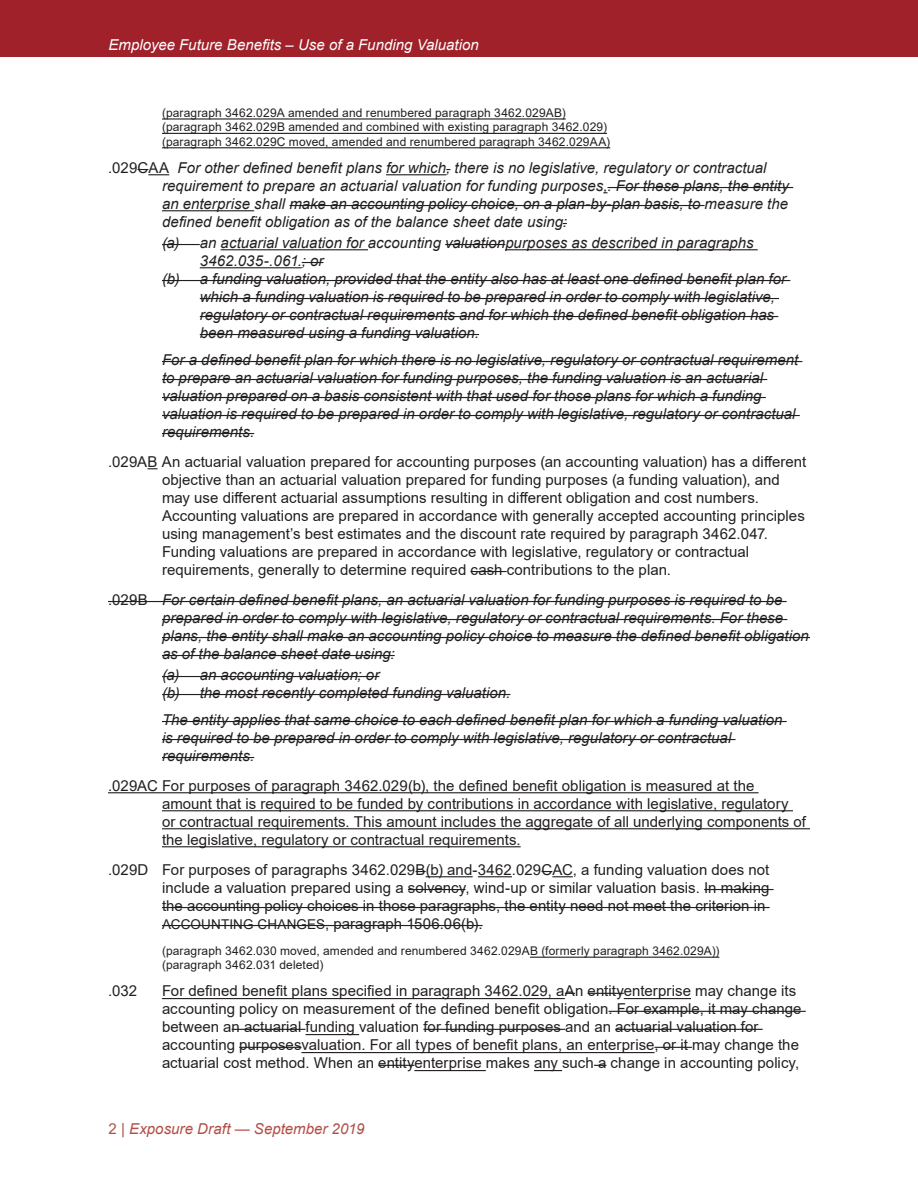
<style>
.page{position:relative;width:918px;height:1188px;background:#fff}
.page>*{position:absolute;margin:0;border:0;box-sizing:border-box;transform-origin:0 0}
.Numbered_paragraph{font:15px/18px "Arial";letter-spacing:.005em;color:#231f20}
.Numbered_paragraph-2{font:italic 15px/18px "Arial";color:#231f20}
.Numbered_paragraph_2{font:italic 15px/18px "Arial";color:#231f20}
.t1{font:italic 15px "Arial";color:#fff}
.t2{font:italic 15px "Arial";letter-spacing:.005em;color:#b24e45}
.Paragraph_references{font:12px/14.4px "Arial";letter-spacing:.01em;color:#231f20}
.s1{font-style:normal}
.s2{font-size:13.5px}
</style>
<div class="page">
<div style="left:0;top:0;width:918px;height:57px;background:#a02129"></div>
<hr style="left:162px;top:118px;width:404px;height:2px;background:#231f20">
<hr style="left:162px;top:133px;width:445px;height:1px;background:#231f20">
<hr style="left:162px;top:147px;width:448px;height:1px;background:#231f20">
<hr style="left:386px;top:174px;width:60px;height:1px;background:#231f20">
<hr style="left:162px;top:210px;width:92px;height:1px;background:#231f20">
<hr style="left:221px;top:249px;width:147px;height:1px;background:#231f20">
<hr style="left:505px;top:249px;width:253px;height:1px;background:#231f20">
<hr style="left:200px;top:267px;width:102px;height:1px;background:#231f20">
<hr style="left:108px;top:792px;width:651px;height:1px;background:#231f20">
<hr style="left:162px;top:810px;width:631px;height:1px;background:#231f20">
<hr style="left:162px;top:828px;width:648px;height:1px;background:#231f20">
<hr style="left:162px;top:846px;width:359px;height:1px;background:#231f20">
<hr style="left:426px;top:876px;width:47px;height:1px;background:#231f20">
<hr style="left:478px;top:876px;width:34px;height:1px;background:#231f20">
<hr style="left:530px;top:957px;width:189px;height:1px;background:#231f20">
<hr style="left:162px;top:998px;width:403px;height:1px;background:#231f20">
<hr style="left:624px;top:998px;width:67px;height:1px;background:#231f20">
<hr style="left:306px;top:1034px;width:53px;height:1px;background:#231f20">
<hr style="left:301px;top:1052px;width:353px;height:1px;background:#231f20">
<hr style="left:414px;top:1070px;width:72px;height:1px;background:#231f20">
<svg style="left:534px;top:1070px;width:28px;height:1px"></svg>
<svg style="left:138px;top:169px;width:31px;height:6px"></svg>
<hr style="left:608px;top:187px;width:185px;height:1px;background:#231f20">
<hr style="left:289px;top:205px;width:416px;height:1px;background:#231f20">
<hr style="left:162px;top:244px;width:38px;height:1px;background:#231f20">
<hr style="left:445px;top:244px;width:60px;height:1px;background:#231f20">
<svg style="left:302px;top:262px;width:21px;height:1px"></svg>
<hr style="left:162px;top:280px;width:628px;height:1px;background:#231f20">
<hr style="left:200px;top:298px;width:579px;height:1px;background:#231f20">
<hr style="left:200px;top:316px;width:578px;height:1px;background:#231f20">
<hr style="left:200px;top:334px;width:279px;height:1px;background:#231f20">
<hr style="left:162px;top:361px;width:640px;height:1px;background:#231f20">
<hr style="left:162px;top:379px;width:605px;height:1px;background:#231f20">
<hr style="left:162px;top:397px;width:604px;height:1px;background:#231f20">
<hr style="left:162px;top:415px;width:638px;height:1px;background:#231f20">
<hr style="left:162px;top:433px;width:92px;height:1px;background:#231f20">
<hr style="left:471px;top:571px;width:36px;height:1px;background:#231f20">
<hr style="left:108px;top:601px;width:679px;height:1px;background:#231f20">
<hr style="left:162px;top:619px;width:625px;height:1px;background:#231f20">
<hr style="left:162px;top:637px;width:648px;height:1px;background:#231f20">
<hr style="left:162px;top:655px;width:233px;height:1px;background:#231f20">
<hr style="left:162px;top:676px;width:217px;height:1px;background:#231f20">
<hr style="left:162px;top:694px;width:348px;height:1px;background:#231f20">
<hr style="left:162px;top:721px;width:625px;height:1px;background:#231f20">
<hr style="left:162px;top:739px;width:574px;height:1px;background:#231f20">
<hr style="left:162px;top:757px;width:92px;height:1px;background:#231f20">
<svg style="left:542px;top:871px;width:31px;height:6px"></svg>
<hr style="left:408px;top:889px;width:57px;height:1px;background:#231f20">
<hr style="left:704px;top:889px;width:70px;height:1px;background:#231f20">
<hr style="left:162px;top:907px;width:608px;height:1px;background:#231f20">
<hr style="left:162px;top:925px;width:321px;height:1px;background:#231f20">
<hr style="left:588px;top:993px;width:36px;height:1px;background:#231f20">
<hr style="left:609px;top:1011px;width:197px;height:1px;background:#231f20">
<hr style="left:232px;top:1029px;width:74px;height:1px;background:#231f20">
<hr style="left:423px;top:1029px;width:142px;height:1px;background:#231f20">
<hr style="left:615px;top:1029px;width:148px;height:1px;background:#231f20">
<hr style="left:239px;top:1047px;width:62px;height:1px;background:#231f20">
<hr style="left:654px;top:1047px;width:38px;height:1px;background:#231f20">
<hr style="left:378px;top:1065px;width:36px;height:1px;background:#231f20">
<svg style="left:594px;top:1065px;width:12px;height:1px"></svg>
<p class="t1" style="left:109px;top:35px;width:372px">Employee Future Benefits – Use of a Funding Valuation</p>
<p class="Paragraph_references" style="left:162px;top:105px;width:450px">(paragraph 3462.029A amended and renumbered paragraph 3462.029AB) (paragraph 3462.029B amended and combined with existing paragraph 3462.029) (paragraph 3462.029C moved, amended and renumbered paragraph 3462.029AA)</p>
<p class="Numbered_paragraph-2" style="left:162px;top:158px;width:629px;text-indent:-54px"><span class="s1">.029CAA</span> For other defined benefit plans for which, there is no legislative, regulatory or contractual requirement to prepare an actuarial valuation for funding purposes,. For these plans, the entity an enterprise shall make an accounting policy choice, on a plan-by-plan basis, to measure the defined benefit obligation as of the balance sheet date using:</p>
<p class="Numbered_paragraph_2" style="left:200px;top:233px;width:555px;text-indent:-38px">(a) an actuarial valuation for accounting valuationpurposes as described in paragraphs<br>3462.035-.061.; or</p>
<p class="Numbered_paragraph_2" style="left:200px;top:269px;width:588px;text-indent:-38px">(b) a funding valuation, provided that the entity also has at least one defined benefit plan for which a funding valuation is required to be prepared in order to comply with legislative, regulatory or contractual requirements and for which the defined benefit obligation has been measured using a funding valuation.</p>
<p class="Numbered_paragraph-2" style="left:162px;top:350px;width:638px">For a defined benefit plan for which there is no legislative, regulatory or contractual requirement to prepare an actuarial valuation for funding purposes, the funding valuation is an actuarial valuation prepared on a basis consistent with that used for those plans for which a funding valuation is required to be prepared in order to comply with legislative, regulatory or contractual requirements.</p>
<p class="Numbered_paragraph" style="left:162px;top:452px;width:646px;text-indent:-54px">.029AB An actuarial valuation prepared for accounting purposes (an accounting valuation) has a different objective than an actuarial valuation prepared for funding purposes (a funding valuation), and may use different actuarial assumptions resulting in different obligation and cost numbers.<br>Accounting valuations are prepared in accordance with generally accepted accounting principles using management’s best estimates and the discount rate required by paragraph 3462.047.<br>Funding valuations are prepared in accordance with legislative, regulatory or contractual requirements, generally to determine required cash contributions to the plan.</p>
<p class="Numbered_paragraph-2" style="left:162px;top:590px;width:648px;text-indent:-54px"><span class="s1">.029B</span> For certain defined benefit plans, an actuarial valuation for funding purposes is required to be prepared in order to comply with legislative, regulatory or contractual requirements. For these plans, the entity shall make an accounting policy choice to measure the defined benefit obligation as of the balance sheet date using:</p>
<p class="Numbered_paragraph_2" style="left:162px;top:665px;width:219px">(a) an accounting valuation; or</p>
<p class="Numbered_paragraph_2" style="left:162px;top:683px;width:350px">(b) the most recently completed funding valuation.</p>
<p class="Numbered_paragraph-2" style="left:162px;top:710px;width:622px">The entity applies that same choice to each defined benefit plan for which a funding valuation is required to be prepared in order to comply with legislative, regulatory or contractual requirements.</p>
<p class="Numbered_paragraph" style="left:162px;top:776px;width:646px;text-indent:-54px">.029AC For purposes of paragraph 3462.029(b), the defined benefit obligation is measured at the amount that is required to be funded by contributions in accordance with legislative, regulatory<br>or contractual requirements. This amount includes the aggregate of all underlying components of the legislative, regulatory or contractual requirements.</p>
<p class="Numbered_paragraph" style="left:162px;top:860px;width:609px;text-indent:-54px">.029D For purposes of paragraphs 3462.029B(b) and-3462.029CAC, a funding valuation does not include a valuation prepared using a solvency, wind-up or similar valuation basis. In making the accounting policy choices in those paragraphs, the entity need not meet the criterion in <span class="s2">ACCOUNTING CHANGES</span>, paragraph 1506.06(b).</p>
<p class="Paragraph_references" style="left:162px;top:943px;width:559px">(paragraph 3462.030 moved, amended and renumbered 3462.029AB (formerly paragraph 3462.029A)) (paragraph 3462.031 deleted)</p>
<p class="Numbered_paragraph" style="left:108px;top:982px;width:31px">.032</p>
<p class="Numbered_paragraph" style="left:162px;top:982px;width:641px">For defined benefit plans specified in paragraph 3462.029, aAn entityenterprise may change its accounting policy on measurement of the defined benefit obligation. For example, it may change between an actuarial funding valuation for funding purposes and an actuarial valuation for accounting purposesvaluation. For all types of benefit plans, an enterprise, or it may change the actuarial cost method. When an entityenterprise makes any such a change in accounting policy,</p>
<p class="t2" style="left:109px;top:1119px;width:257px"><span class="s1">2 |</span> Exposure Draft — September 2019</p>
</div>
